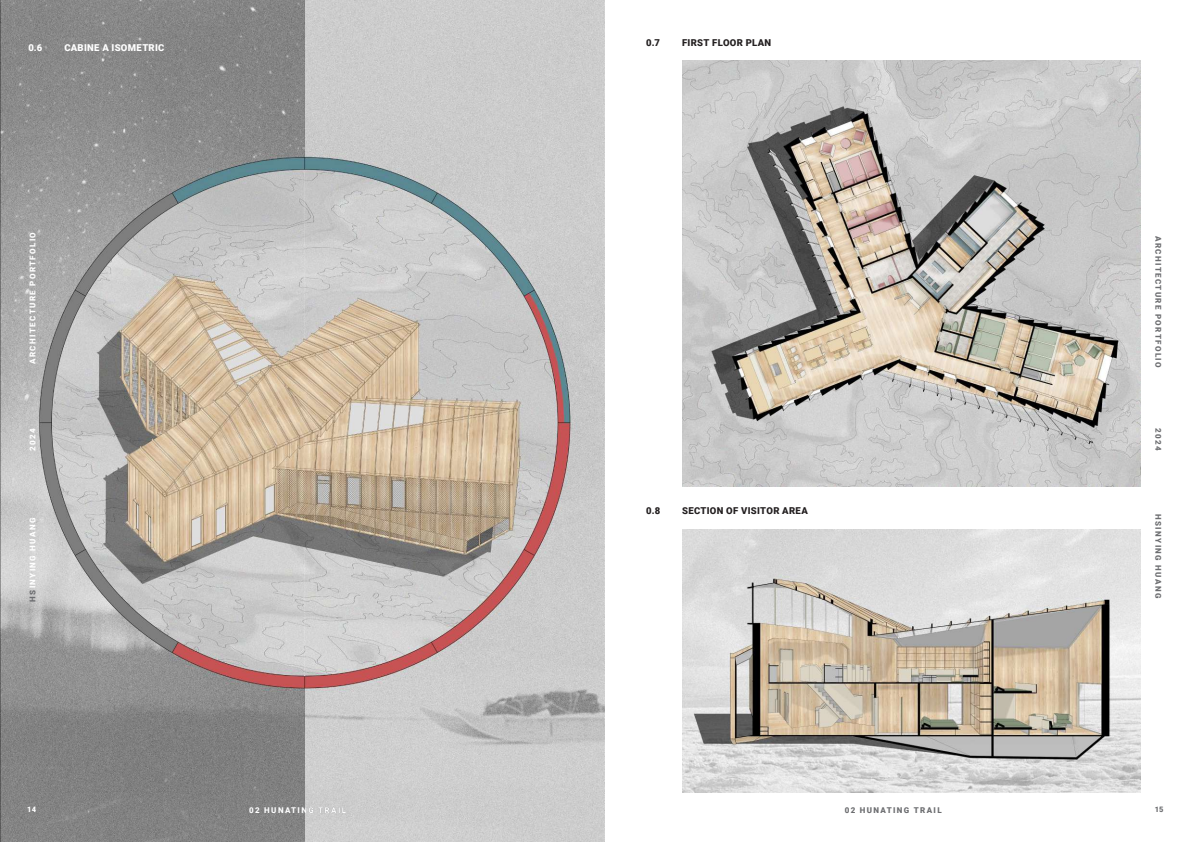
<style>
.page{position:relative;width:1191px;height:842px;background:#fff}
.page>*{position:absolute;margin:0;border:0;box-sizing:border-box;transform-origin:0 0}
.t1{font:900 9.5px "Roboto";letter-spacing:.035em;color:#231f20}
.t2{font:900 9.5px "Roboto";letter-spacing:.035em;color:#fff}
.t3{font:900 8px "Roboto";letter-spacing:.17em;color:#6c6d70}
.t4{font:900 8px "Roboto";letter-spacing:.17em;color:#fff}
.t5{font:900 7.5px "Roboto";color:#6c6d70}
.t6{font:900 7.5px "Roboto";color:#fff}
.s1{color:#6c6d70}
</style>
<div class="page">
<img style="left:0;top:0;width:604px;height:842px">
<img style="left:682px;top:61px;width:458px;height:425px">
<img style="left:682px;top:529px;width:458px;height:263px">
<p class="t2" style="left:28px;top:41px;width:16px">0.6</p>
<p class="t2" style="left:64px;top:41px;width:102px">CABINE A ISOMETRIC</p>
<p class="t1" style="left:646px;top:36px;width:15px">0.7</p>
<p class="t1" style="left:682px;top:36px;width:91px">FIRST FLOOR PLAN</p>
<p class="t4" style="left:27px;top:364px;width:133px;rotate:-90deg">ARCHITECTURE PORTFOLIO</p>
<p class="t3" style="left:1164px;top:236px;width:133px;rotate:90deg">ARCHITECTURE PORTFOLIO</p>
<p class="t4" style="left:27px;top:451px;width:24px;rotate:-90deg">2024</p>
<p class="t3" style="left:1164px;top:428px;width:24px;rotate:90deg">2024</p>
<p class="t4" style="left:27px;top:602px;width:85px;rotate:-90deg"><span class="s1">HS</span>INYING HUANG</p>
<p class="t1" style="left:646px;top:504px;width:16px">0.8</p>
<p class="t1" style="left:682px;top:504px;width:127px">SECTION OF VISITOR AREA</p>
<p class="t3" style="left:1164px;top:514px;width:85px;rotate:90deg">HSINYING HUANG</p>
<p class="t6" style="left:27px;top:804px;width:10px">14</p>
<p class="t4" style="left:249px;top:804px;width:98px">02 HUNATING TRAIL</p>
<p class="t3" style="left:844px;top:804px;width:98px">02 HUNATING TRAIL</p>
<p class="t5" style="left:1155px;top:804px;width:10px">15</p>
</div>
